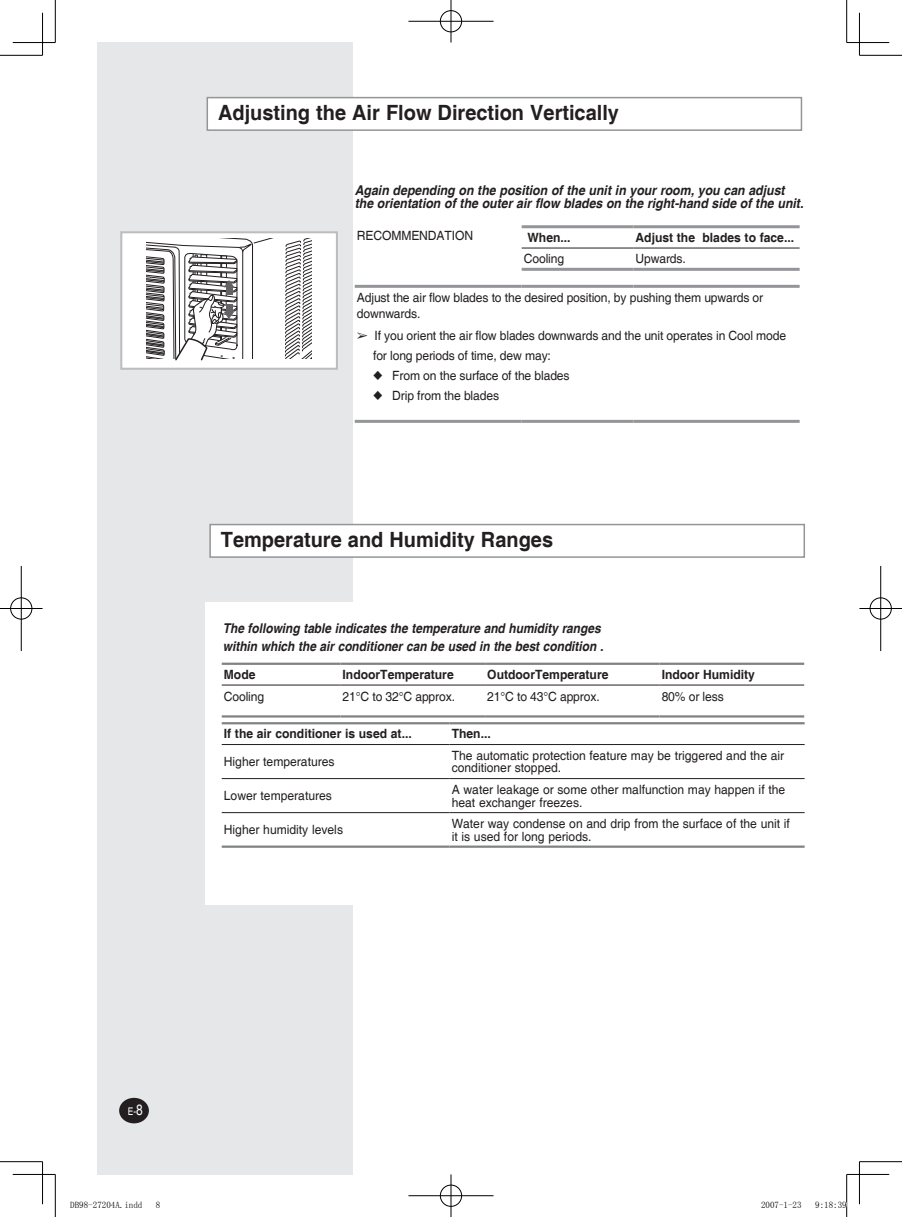
<style>
.page{position:relative;width:902px;height:1217px;background:#fff}
.page>*{position:absolute;margin:0;border:0;box-sizing:border-box;transform-origin:0 0}
.t1{font:700 21px "Helvetica";color:#231f20;scale:.95 1}
.t2{font:italic 700 13.5px/13.5px "Helvetica";color:#231f20;scale:.91 1}
.t3{font:italic 700 13.5px/18.3px "Helvetica";color:#231f20;scale:.88 1}
.t4{font:12.75px/12.6px "Helvetica";color:#231f20;scale:.95 1}
.t5{font:700 12.75px "Helvetica";color:#231f20;scale:.95 1}
.t6{font:10.5px "Helvetica";color:#fff;scale:.8 1}
.t7{font:9px "Sim Sun";color:#000}
</style>
<div class="page">
<div style="left:98px;top:43px;width:255px;height:1131px;background:#e6e7e9"></div>
<div style="left:119px;top:1097px;width:30px;height:26px;background:#231f20;border-radius:50%"></div>
<div style="left:207px;top:98px;width:594px;height:32px;background:#fff"></div>
<div style="left:206px;top:97px;width:596px;height:34px;border:2px solid #939598"></div>
<hr style="left:521px;top:225px;width:112px;height:3px;background:#939598">
<hr style="left:633px;top:225px;width:166px;height:3px;background:#939598">
<hr style="left:521px;top:247px;width:112px;height:1px;background:#231f20">
<hr style="left:633px;top:247px;width:166px;height:1px;background:#231f20">
<hr style="left:521px;top:268px;width:112px;height:3px;background:#939598">
<hr style="left:633px;top:268px;width:166px;height:3px;background:#939598">
<hr style="left:355px;top:285px;width:166px;height:3px;background:#939598">
<hr style="left:521px;top:285px;width:112px;height:3px;background:#939598">
<hr style="left:633px;top:285px;width:166px;height:3px;background:#939598">
<hr style="left:355px;top:420px;width:166px;height:3px;background:#939598">
<hr style="left:521px;top:420px;width:112px;height:3px;background:#939598">
<hr style="left:633px;top:420px;width:166px;height:3px;background:#939598">
<div style="left:205px;top:602px;width:163px;height:302px;background:#fff"></div>
<div style="left:210px;top:524px;width:594px;height:33px;background:#fff"></div>
<div style="left:209px;top:523px;width:596px;height:34px;border:2px solid #939598"></div>
<hr style="left:222px;top:684px;width:118px;height:1px;background:#231f20">
<hr style="left:340px;top:684px;width:145px;height:1px;background:#231f20">
<hr style="left:485px;top:684px;width:174px;height:1px;background:#231f20">
<hr style="left:659px;top:684px;width:145px;height:1px;background:#231f20">
<hr style="left:222px;top:662px;width:118px;height:2px;background:#808285">
<hr style="left:340px;top:662px;width:145px;height:2px;background:#808285">
<hr style="left:485px;top:662px;width:174px;height:2px;background:#808285">
<hr style="left:659px;top:662px;width:145px;height:2px;background:#808285">
<hr style="left:222px;top:715px;width:118px;height:2px;background:#808285">
<hr style="left:340px;top:715px;width:145px;height:2px;background:#808285">
<hr style="left:485px;top:715px;width:174px;height:2px;background:#808285">
<hr style="left:659px;top:715px;width:145px;height:2px;background:#808285">
<hr style="left:222px;top:722px;width:227px;height:2px;background:#808285">
<hr style="left:449px;top:722px;width:355px;height:2px;background:#808285">
<hr style="left:222px;top:845px;width:227px;height:2px;background:#808285">
<hr style="left:449px;top:845px;width:355px;height:2px;background:#808285">
<hr style="left:222px;top:744px;width:227px;height:1px;background:#231f20">
<hr style="left:449px;top:744px;width:355px;height:1px;background:#231f20">
<hr style="left:222px;top:778px;width:227px;height:1px;background:#231f20">
<hr style="left:449px;top:778px;width:355px;height:1px;background:#231f20">
<hr style="left:222px;top:812px;width:227px;height:1px;background:#231f20">
<hr style="left:449px;top:812px;width:355px;height:1px;background:#231f20">
<div style="left:121px;top:232px;width:216px;height:136px;background:#fff"></div>
<div style="left:120px;top:231px;width:218px;height:138px;border:2px solid #bcbdc0"></div>
<svg style="left:146px;top:238px;width:165px;height:123px"></svg>
<hr style="left:0;top:55px;width:43px;height:1px;background:#000">
<hr style="left:859px;top:55px;width:42px;height:1px;background:#000">
<hr style="left:0;top:1161px;width:43px;height:1px;background:#000">
<hr style="left:859px;top:1161px;width:42px;height:1px;background:#000">
<hr style="left:55px;top:0;width:1px;height:43px;background:#000">
<hr style="left:55px;top:1174px;width:1px;height:42px;background:#000">
<hr style="left:846px;top:0;width:1px;height:43px;background:#000">
<hr style="left:846px;top:1174px;width:1px;height:42px;background:#000">
<hr style="left:13px;top:42px;width:42px;height:1px;background:#000">
<hr style="left:846px;top:42px;width:43px;height:1px;background:#000">
<hr style="left:13px;top:1173px;width:42px;height:1px;background:#000">
<hr style="left:846px;top:1173px;width:43px;height:1px;background:#000">
<hr style="left:42px;top:13px;width:1px;height:42px;background:#000">
<hr style="left:42px;top:1161px;width:1px;height:42px;background:#000">
<hr style="left:859px;top:13px;width:1px;height:42px;background:#000">
<hr style="left:859px;top:1161px;width:1px;height:42px;background:#000">
<div style="left:439px;top:10px;width:23px;height:23px;border:2px solid #fff;border-radius:50%"></div>
<hr style="left:408px;top:20px;width:85px;height:2px;background:#fff">
<hr style="left:450px;top:0;width:2px;height:43px;background:#fff">
<div style="left:440px;top:10px;width:22px;height:22px;border:1px solid #000;border-radius:50%"></div>
<hr style="left:408px;top:21px;width:85px;height:1px;background:#000">
<hr style="left:450px;top:0;width:1px;height:43px;background:#000">
<div style="left:439px;top:1183px;width:23px;height:23px;border:2px solid #fff;border-radius:50%"></div>
<hr style="left:408px;top:1194px;width:85px;height:2px;background:#fff">
<hr style="left:450px;top:1174px;width:2px;height:42px;background:#fff">
<div style="left:440px;top:1184px;width:22px;height:22px;border:1px solid #000;border-radius:50%"></div>
<hr style="left:408px;top:1195px;width:85px;height:1px;background:#000">
<hr style="left:450px;top:1174px;width:1px;height:42px;background:#000">
<div style="left:10px;top:596px;width:23px;height:24px;border:2px solid #fff;border-radius:50%"></div>
<hr style="left:0;top:607px;width:43px;height:2px;background:#fff">
<hr style="left:20px;top:566px;width:2px;height:85px;background:#fff">
<div style="left:10px;top:597px;width:22px;height:22px;border:1px solid #000;border-radius:50%"></div>
<hr style="left:0;top:608px;width:43px;height:1px;background:#000">
<hr style="left:21px;top:566px;width:1px;height:85px;background:#000">
<div style="left:868px;top:596px;width:24px;height:24px;border:2px solid #fff;border-radius:50%"></div>
<hr style="left:859px;top:607px;width:42px;height:2px;background:#fff">
<hr style="left:879px;top:566px;width:2px;height:85px;background:#fff">
<div style="left:869px;top:597px;width:22px;height:22px;border:1px solid #000;border-radius:50%"></div>
<hr style="left:859px;top:608px;width:42px;height:1px;background:#000">
<hr style="left:880px;top:566px;width:1px;height:85px;background:#000">
<h1 class="t1" style="left:218px;top:100px;width:423px">Adjusting the Air Flow Direction Vertically</h1>
<p class="t2" style="left:355px;top:184px;width:494px">Again depending on the position of the unit in your room, you can adjust the orientation of the outer air flow blades on the right-hand side of the unit.</p>
<p class="t4" style="left:357px;top:229px;width:124px">RECOMMENDATION</p>
<p class="t5" style="left:527px;top:230px;width:47px">When...</p>
<p class="t5" style="left:635px;top:230px;width:168px">Adjust the blades to face...</p>
<p class="t4" style="left:523px;top:253px;width:44px">Cooling</p>
<p class="t4" style="left:635px;top:253px;width:54px">Upwards.</p>
<p class="t4" style="left:357px;top:290px;width:429px;line-height:15.8px">Adjust the air flow blades to the desired position, by pushing them upwards or downwards.</p>
<p class="t4" style="left:373px;top:326px;width:436px;line-height:20px">If you orient the air flow blades downwards and the unit operates in Cool mode for long periods of time, dew may:</p>
<p class="t4" style="left:373px;top:370px;width:208px">◆ From on the surface of the blades</p>
<p class="t4" style="left:373px;top:390px;width:134px">◆ Drip from the blades</p>
<h1 class="t1" style="left:221px;top:526px;width:351px">Temperature and Humidity Ranges</h1>
<p class="t3" style="left:223px;top:619px;width:434px">The following table indicates the temperature and humidity ranges within which the air conditioner can be used in the best condition .</p>
<p class="t5" style="left:224px;top:666px;width:35px">Mode</p>
<p class="t5" style="left:342px;top:666px;width:118px">IndoorTemperature</p>
<p class="t5" style="left:487px;top:666px;width:129px">OutdoorTemperature</p>
<p class="t5" style="left:661px;top:666px;width:100px">Indoor Humidity</p>
<p class="t4" style="left:224px;top:690px;width:44px">Cooling</p>
<p class="t4" style="left:342px;top:690px;width:120px">21 °C to 32°C approx.</p>
<p class="t4" style="left:487px;top:690px;width:120px">21 °C to 43°C approx.</p>
<p class="t4" style="left:661px;top:690px;width:67px">80% or less</p>
<p class="t5" style="left:224px;top:726px;width:199px">If the air conditioner is used at...</p>
<p class="t5" style="left:451px;top:726px;width:43px">Then...</p>
<p class="t4" style="left:224px;top:755px;width:118px">Higher temperatures</p>
<p class="t4" style="left:451px;top:749px;width:351px">The automatic protection feature may be triggered and the air conditioner stopped.</p>
<p class="t4" style="left:224px;top:789px;width:115px">Lower temperatures</p>
<p class="t4" style="left:451px;top:783px;width:352px">A water leakage or some other malfunction may happen if the heat exchanger freezes.</p>
<p class="t4" style="left:224px;top:823px;width:127px">Higher humidity levels</p>
<p class="t4" style="left:451px;top:817px;width:357px">Water way condense on and drip from the surface of the unit if it is used for long periods.</p>
<p class="t6" style="left:128px;top:1104px;width:12px">E-</p>
<p class="t7" style="left:70px;top:1199px;width:73px">DB98-27204A.indd</p>
<p class="t7" style="left:156px;top:1199px;width:6px">8</p>
<p class="t7" style="left:761px;top:1199px;width:42px">2007-1-23</p>
<p class="t7" style="left:815px;top:1199px;width:33px">9:18:39</p>
</div>
